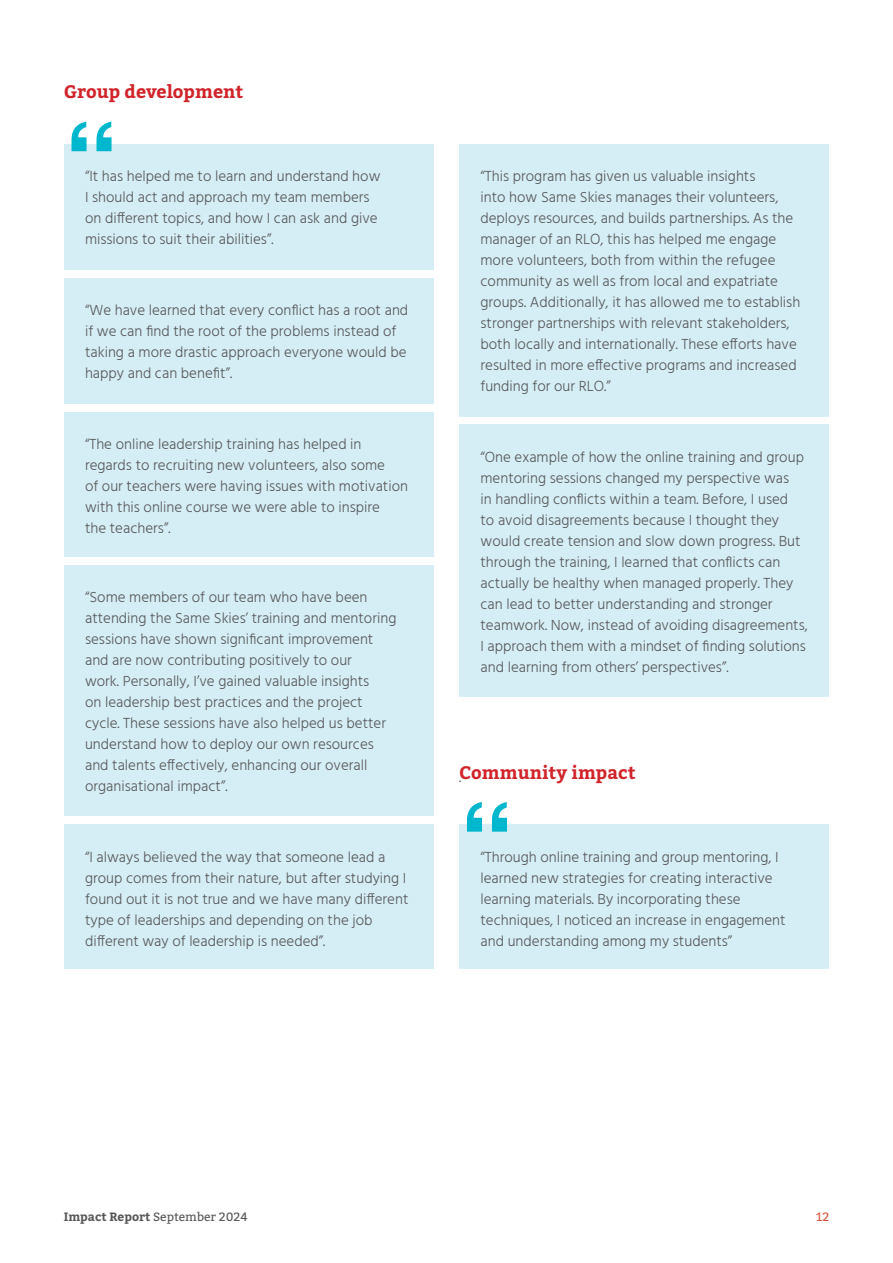
<style>
.page{position:relative;width:893px;height:1263px;background:#fff}
.page>*{position:absolute;margin:0;border:0;box-sizing:border-box;transform-origin:0 0}
.Body{font:700 108px "Helvetica";color:#00b7ce}
.Subheading{font:700 18px "Bitter";color:#d1232a}
.Body-2{font:300 15px/21px "Hind";color:#57585a}
.t1{font:12px "Bitter";color:#57585a}
.t2{font:12px "Bitter";color:#d95842}
.s1{font-weight:700}
</style>
<div class="page">
<div style="left:64px;top:144px;width:370px;height:125px;background:#d5eef5"></div>
<div style="left:459px;top:824px;width:370px;height:145px;background:#d5eef5"></div>
<div style="left:64px;top:278px;width:370px;height:125px;background:#d5eef5"></div>
<div style="left:64px;top:412px;width:370px;height:144px;background:#d5eef5"></div>
<div style="left:64px;top:565px;width:370px;height:251px;background:#d5eef5"></div>
<div style="left:64px;top:824px;width:370px;height:145px;background:#d5eef5"></div>
<div style="left:459px;top:144px;width:370px;height:272px;background:#d5eef5"></div>
<div style="left:459px;top:425px;width:370px;height:272px;background:#d5eef5"></div>
<p class="Subheading" style="left:64px;top:80px;width:181px">Group development</p>
<p class="Body" style="left:64px;top:96px;width:56px">“</p>
<p class="Body-2" style="left:85px;top:166px;width:297px">“It has helped me to learn and understand how I should act and approach my team members on different topics, and how I can ask and give missions to suit their abilities”.</p>
<p class="Body-2" style="left:85px;top:300px;width:325px">“We have learned that every conflict has a root and if we can find the root of the problems instead of taking a more drastic approach everyone would be happy and can benefit”.</p>
<p class="Body-2" style="left:85px;top:434px;width:325px">“The online leadership training has helped in regards to recruiting new volunteers, also some<br>of our teachers were having issues with motivation with this online course we were able to inspire<br>the teachers”.</p>
<p class="Body-2" style="left:85px;top:587px;width:313px">“Some members of our team who have been attending the Same Skies’ training and mentoring sessions have shown significant improvement and are now contributing positively to our<br>work. Personally, I’ve gained valuable insights<br>on leadership best practices and the project cycle. These sessions have also helped us better understand how to deploy our own resources and talents effectively, enhancing our overall organisational impact”.</p>
<p class="Body-2" style="left:85px;top:847px;width:325px">“I always believed the way that someone lead a group comes from their nature, but after studying I found out it is not true and we have many different type of leaderships and depending on the job different way of leadership is needed”.</p>
<p class="Body-2" style="left:480px;top:166px;width:321px">“This program has given us valuable insights<br>into how Same Skies manages their volunteers, deploys resources, and builds partnerships. As the manager of an RLO, this has helped me engage more volunteers, both from within the refugee community as well as from local and expatriate groups. Additionally, it has allowed me to establish stronger partnerships with relevant stakeholders, both locally and internationally. These efforts have resulted in more effective programs and increased funding for our RLO.”</p>
<p class="Body-2" style="left:480px;top:447px;width:329px">“One example of how the online training and group mentoring sessions changed my perspective was<br>in handling conflicts within a team. Before, I used<br>to avoid disagreements because I thought they would create tension and slow down progress. But through the training, I learned that conflicts can actually be healthy when managed properly. They can lead to better understanding and stronger teamwork. Now, instead of avoiding disagreements, I approach them with a mindset of finding solutions and learning from others’ perspectives”.</p>
<p class="Subheading" style="left:459px;top:761px;width:178px">Community impact</p>
<p class="Body-2" style="left:459px;top:767px;width:4px">.</p>
<p class="Body" style="left:460px;top:776px;width:55px">“</p>
<p class="Body-2" style="left:480px;top:847px;width:307px">“Through online training and group mentoring, I learned new strategies for creating interactive learning materials. By incorporating these techniques, I noticed an increase in engagement and understanding among my students”</p>
<p class="t1" style="left:64px;top:1209px;width:185px"><span class="s1">Impact Report</span> September 2024</p>
<p class="t2" style="left:816px;top:1209px;width:14px">12</p>
</div>
